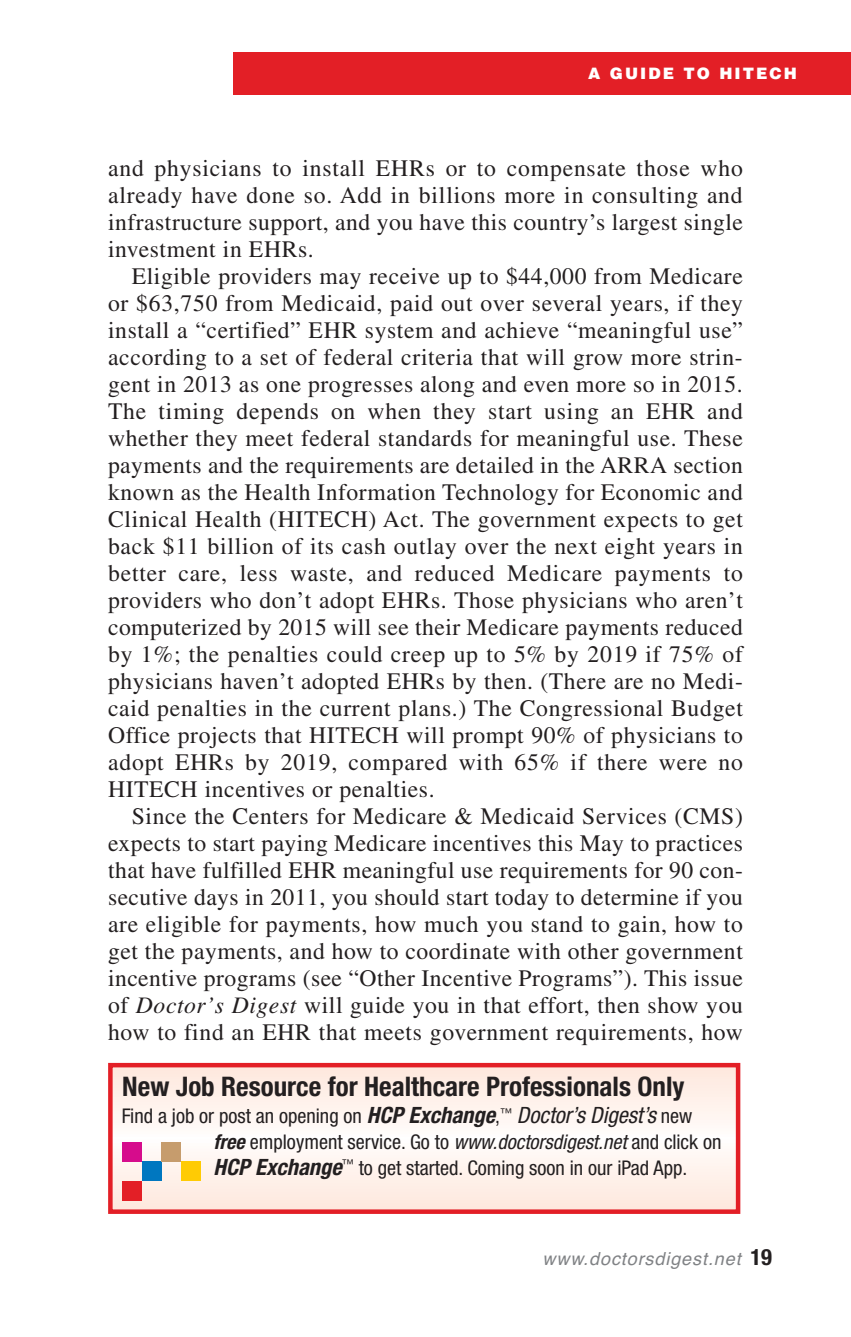
<style>
.page{position:relative;width:851px;height:1337px;background:#fff}
.page>*{position:absolute;margin:0;border:0;box-sizing:border-box;transform-origin:0 0}
.t1{font:700 condensed 27px "Helvetica Neue LT Std";color:#231f20}
.t2{font:23.62px/27px "Times";letter-spacing:.025em;color:#231f20;text-align:justify}
.t3{font:condensed 20.25px/25.7px "Helvetica Neue LT Std";color:#231f20}
.t4{font:italic 18px "Helvetica";letter-spacing:.05em;color:#808285}
.t5{font:900 15.75px "Helvetica LT Std";letter-spacing:.13em;color:#fff}
.s1{font-style:italic}
.s2{font-weight:700;font-style:italic;font-size:22.5px}
.s3{font-style:italic;font-size:22.5px}
.s4{font-weight:700;font-style:italic}
.s5{font-family:"Helvetica Neue LT Std";font-weight:700;font-style:normal;font-stretch:condensed;font-size:22.5px;color:#231f20}
</style>
<div class="page">
<div style="left:233px;top:52px;width:617px;height:42px;background:#e31f26"></div>
<svg style="left:113px;top:1068px;width:622px;height:140px"></svg>
<div style="left:108px;top:1063px;width:632px;height:150px;border:4px solid #e31f26"></div>
<div style="left:142px;top:1161px;width:20px;height:20px;background:#0077c0"></div>
<div style="left:122px;top:1181px;width:20px;height:20px;background:#e31f26"></div>
<div style="left:181px;top:1161px;width:20px;height:20px;background:#ffcb04"></div>
<div style="left:122px;top:1141px;width:20px;height:20px;background:#d60c8c"></div>
<div style="left:161px;top:1141px;width:20px;height:20px;background:#c69c6d"></div>
<p class="t5" style="left:588px;top:64px;width:210px">A GUIDE TO HITECH</p>
<p class="t2" style="left:108px;top:156px;width:636px">and physicians to install EHRs or to compensate those who already have done so. Add in billions more in consulting and infrastructure support, and you have this country’s largest single investment in EHRs.</p>
<p class="t2" style="left:108px;top:264px;width:636px;text-indent:24px">Eligible providers may receive up to $44,000 from Medicare or $63,750 from Medicaid, paid out over several years, if they install a “certified” EHR system and achieve “meaningful use” according to a set of federal criteria that will grow more strin&shy;gent in 2013 as one progresses along and even more so in 2015.<br>The timing depends on when they start using an EHR and whether they meet federal standards for meaningful use. These payments and the requirements are detailed in the ARRA section known as the Health Information Technology for Economic and Clinical Health (HITECH) Act. The government expects to get back $11 billion of its cash outlay over the next eight years in better care, less waste, and reduced Medicare payments to providers who don’t adopt EHRs. Those physicians who aren’t computerized by 2015 will see their Medicare payments reduced by 1%; the penalties could creep up to 5% by 2019 if 75% of physicians haven’t adopted EHRs by then. (There are no Medi&shy;caid penalties in the current plans.) The Congressional Budget Office projects that HITECH will prompt 90% of physicians to adopt EHRs by 2019, compared with 65% if there were no HITECH incentives or penalties.</p>
<p class="t2" style="left:108px;top:804px;width:636px;text-indent:24px">Since the Centers for Medicare &amp; Medicaid Services (CMS) expects to start paying Medicare incentives this May to practices that have fulfilled EHR meaningful use requirements for 90 con&shy;secutive days in 2011, you should start today to determine if you are eligible for payments, how much you stand to gain, how to get the payments, and how to coordinate with other government incentive programs (see “Other Incentive Programs”). This issue of <span class="s1">Doctor’s Digest</span> will guide you in that effort, then show you how to find an EHR that meets government requirements, how</p>
<p class="t1" style="left:122px;top:1077px;width:563px">New Job Resource for Healthcare Professionals Only</p>
<p class="t3" style="left:213px;top:1105px;width:509px;text-indent:-92px">Find a job or post an opening on <span class="s2">HCP Exchange</span>,<sup>™</sup> <span class="s3">Doctor’s Digest’s</span> new <span class="s4">free</span> employment service. Go to <span class="s1">www.doctorsdigest.net</span> and click on<br><span class="s2">HCP Exchange</span><sup>™</sup> to get started. Coming soon in our iPad App.</p>
<p class="t4" style="left:542px;top:1252px;width:231px">www.doctorsdigest.net <span class="s5">19</span></p>
</div>
